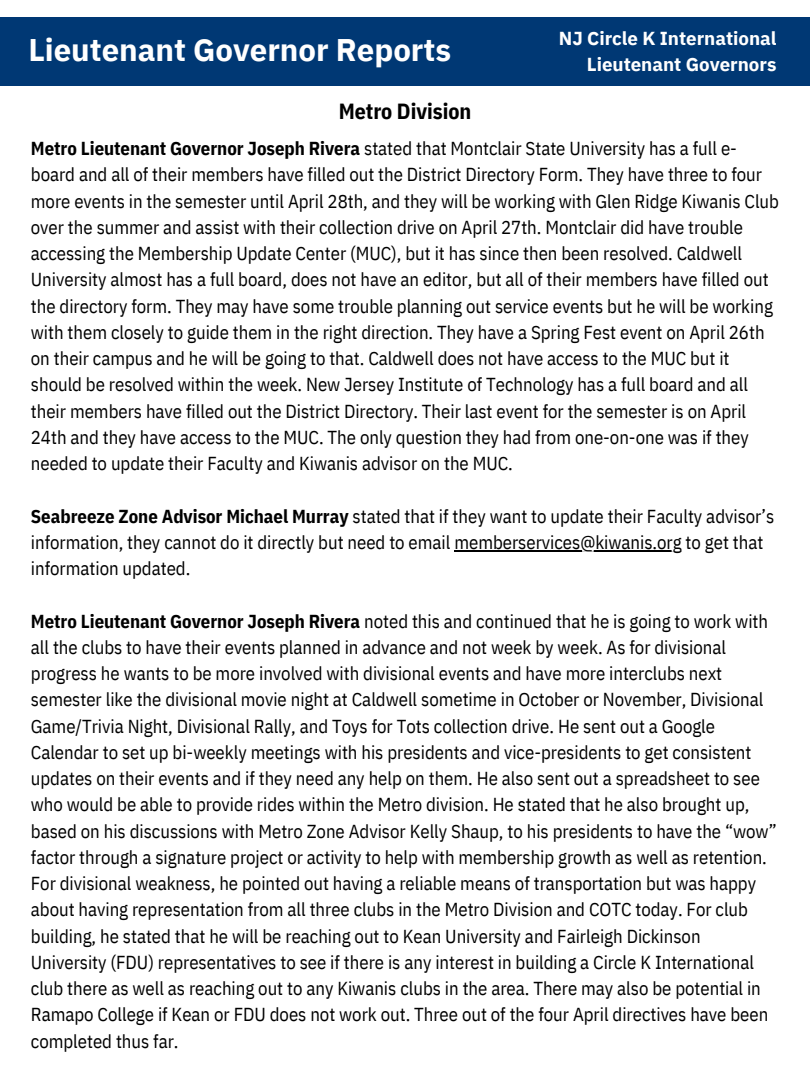
<style>
.page{position:relative;width:810px;height:1080px;background:#fff}
.page>*{position:absolute;margin:0;border:0;box-sizing:border-box;transform-origin:0 0}
.t1{font:700 31.25px "IBM Plex Sans";color:#fff}
.t2{font:700 21.88px "IBM Plex Sans Cond";color:#000}
.t3{font:18.75px/26.2px "IBM Plex Sans Cond";color:#000}
.t4{font:700 18.75px/26.2px "IBM Plex Sans";color:#fff;text-align:right}
.s1{font-weight:700}
</style>
<div class="page">
<div style="left:0;top:18px;width:810px;height:68px;background:#003874"></div>
<hr style="left:454px;top:550px;width:228px;height:2px;background:#000">
<h1 class="t1" style="left:28px;top:29px;width:424px">Lieutenant Governor Reports</h1>
<h3 class="t4" style="left:559px;top:25px;width:219px">NJ Circle K International<br>Lieutenant Governors</h3>
<h2 class="t2" style="left:339px;top:97px;width:134px">Metro Division</h2>
<p class="t3" style="left:31px;top:135px;width:750px"><span class="s1">Metro Lieutenant Governor Joseph Rivera</span> stated that Montclair State University has a full e&shy;board and all of their members have filled out the District Directory Form. They have three to four more events in the semester until April 28th, and they will be working with Glen Ridge Kiwanis Club over the summer and assist with their collection drive on April 27th. Montclair did have trouble accessing the Membership Update Center (MUC), but it has since then been resolved. Caldwell University almost has a full board, does not have an editor, but all of their members have filled out the directory form. They may have some trouble planning out service events but he will be working with them closely to guide them in the right direction. They have a Spring Fest event on April 26th on their campus and he will be going to that. Caldwell does not have access to the MUC but it should be resolved within the week. New Jersey Institute of Technology has a full board and all their members have filled out the District Directory. Their last event for the semester is on April 24th and they have access to the MUC. The only question they had from one-on-one was if they needed to update their Faculty and Kiwanis advisor on the MUC.</p>
<p class="t3" style="left:31px;top:502px;width:745px"><span class="s1">Seabreeze Zone Advisor Michael Murray</span> stated that if they want to update their Faculty advisor’s information, they cannot do it directly but need to email memberservices@kiwanis.org to get that</p>
<p class="t3" style="left:31px;top:555px;width:161px">information updated.</p>
<p class="t3" style="left:31px;top:607px;width:747px"><span class="s1">Metro Lieutenant Governor Joseph Rivera</span> noted this and continued that he is going to work with all the clubs to have their events planned in advance and not week by week. As for divisional progress he wants to be more involved with divisional events and have more interclubs next semester like the divisional movie night at Caldwell sometime in October or November, Divisional Game/Trivia Night, Divisional Rally, and Toys for Tots collection drive. He sent out a Google Calendar to set up bi-weekly meetings with his presidents and vice-presidents to get consistent updates on their events and if they need any help on them. He also sent out a spreadsheet to see who would be able to provide rides within the Metro division. He stated that he also brought up, based on his discussions with Metro Zone Advisor Kelly Shaup, to his presidents to have the “wow” factor through a signature project or activity to help with membership growth as well as retention.<br>For divisional weakness, he pointed out having a reliable means of transportation but was happy about having representation from all three clubs in the Metro Division and COTC today. For club building, he stated that he will be reaching out to Kean University and Fairleigh Dickinson University (FDU) representatives to see if there is any interest in building a Circle K International club there as well as reaching out to any Kiwanis clubs in the area. There may also be potential in Ramapo College if Kean or FDU does not work out. Three out of the four April directives have been completed thus far.</p>
</div>
